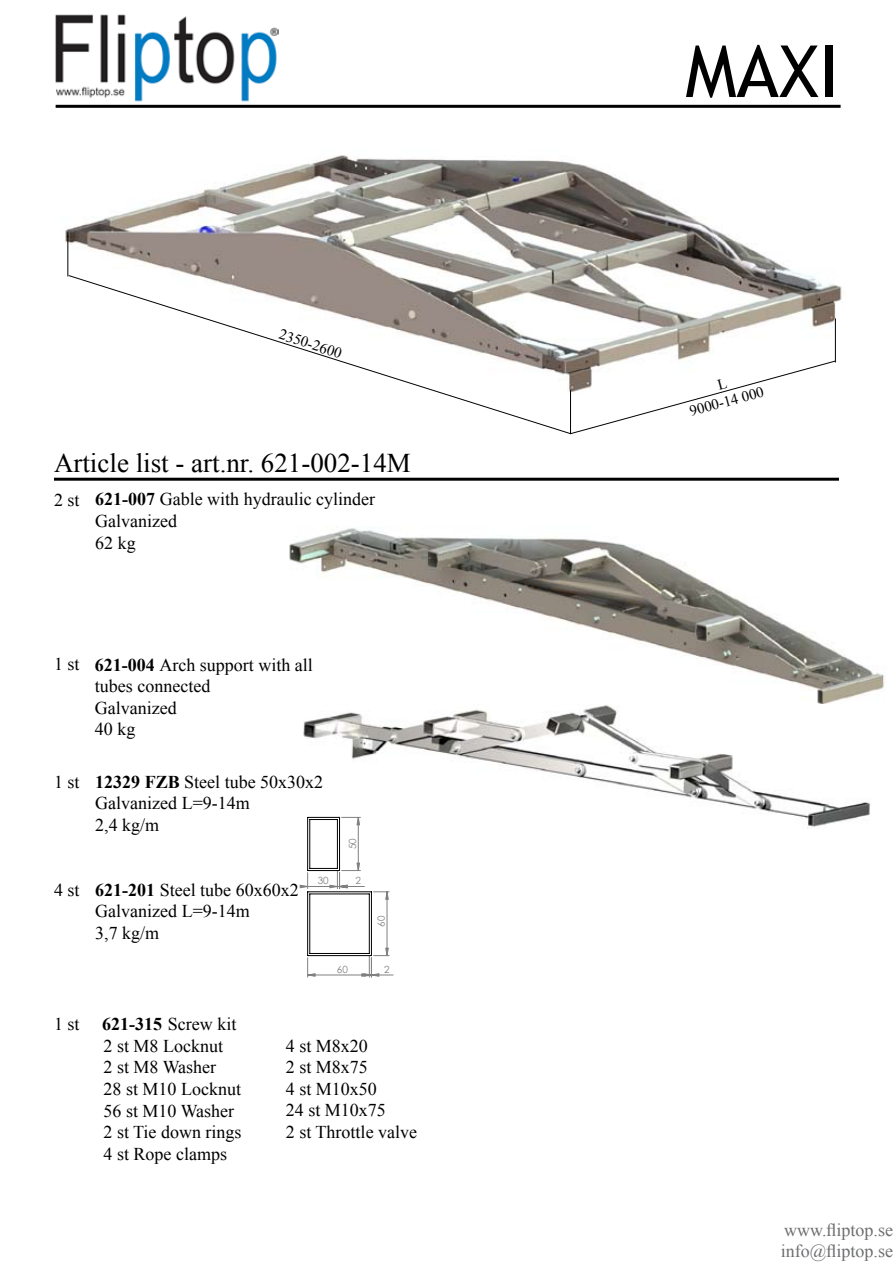
<style>
.page{position:relative;width:893px;height:1263px;background:#fff}
.page>*{position:absolute;margin:0;border:0;box-sizing:border-box;transform-origin:0 0}
.t1{font:72px "Trebuchet MS";color:#000}
.t2{font:27px "Times New Roman";color:#000}
.t3{font:18px/21.6px "Times New Roman";color:#000}
.t4{font:18px/21.6px "Times New Roman";color:#6d6e70}
.t5{font:15px/18px "Times New Roman";color:#000;text-align:center}
.t6{font:9.9px "Century Gothic";color:#808080}
.t7{font:9.9px "Century Gothic";color:#000;scale:.9 1}
.s1{font-weight:700}
</style>
<div class="page">
<img style="left:303px;top:705px;width:568px;height:123px">
<img style="left:65px;top:155px;width:777px;height:208px">
<img style="left:289px;top:528px;width:596px;height:176px">
<img style="left:55px;top:14px;width:224px;height:94px">
<hr style="left:56px;top:105px;width:785px;height:3px;background:#000">
<hr style="left:54px;top:478px;width:785px;height:3px;background:#000">
<hr style="left:68px;top:232px;width:1px;height:44px;background:#000">
<hr style="left:835px;top:318px;width:1px;height:44px;background:#000">
<svg style="left:68px;top:275px;width:503px;height:159px"></svg>
<svg style="left:570px;top:361px;width:265px;height:73px"></svg>
<hr style="left:617px;top:813px;width:1px;height:168px;background:#c0c0c0">
<hr style="left:297px;top:813px;width:97px;height:1px;background:#c0c0c0">
<hr style="left:297px;top:813px;width:1px;height:168px;background:#c0c0c0">
<hr style="left:297px;top:1262px;width:97px;height:1px;background:#c0c0c0">
<svg style="left:297px;top:813px;width:96px;height:164px"></svg>
<hr style="left:308px;top:817px;width:32px;height:1px;background:#000">
<hr style="left:339px;top:817px;width:1px;height:53px;background:#000">
<hr style="left:308px;top:870px;width:32px;height:1px;background:#000">
<hr style="left:307px;top:817px;width:1px;height:53px;background:#000">
<hr style="left:310px;top:894px;width:59px;height:1px;background:#000">
<hr style="left:309px;top:894px;width:1px;height:59px;background:#000">
<hr style="left:310px;top:953px;width:59px;height:1px;background:#000">
<hr style="left:308px;top:891px;width:63px;height:1px;background:#000">
<hr style="left:371px;top:892px;width:1px;height:63px;background:#000">
<hr style="left:308px;top:955px;width:63px;height:1px;background:#000">
<hr style="left:307px;top:892px;width:1px;height:63px;background:#000">
<hr style="left:369px;top:894px;width:1px;height:59px;background:#000">
<p class="t5" style="left:283px;top:325px;width:66px;rotate:18deg">2350-2600</p>
<h2 class="t2" style="left:54px;top:445px;width:358px">Article list - art.nr. 621-002-14M</h2>
<p class="t3" style="left:95px;top:488px;width:281px"><span class="s1">621-007</span> Gable with hydraulic cylinder<br>Galvanized<br>62 kg</p>
<p class="t3" style="left:54px;top:489px;width:27px">2 st</p>
<p class="t3" style="left:95px;top:653px;width:219px;text-indent:-41px">1 st <span class="s1">621-004</span> Arch support with all tubes connected<br>Galvanized<br>40 kg</p>
<p class="t3" style="left:54px;top:771px;width:27px">1 st</p>
<p class="t3" style="left:54px;top:879px;width:27px">4 st</p>
<p class="t3" style="left:95px;top:770px;width:230px"><span class="s1">12329 FZB</span> Steel tube 50x30x2<br>Galvanized L=9-14m<br>2,4 kg/m</p>
<p class="t6" style="left:346px;top:849px;width:12px;rotate:-90deg">50</p>
<p class="t3" style="left:95px;top:878px;width:205px"><span class="s1">621-201</span> Steel tube 60x60x2<br>Galvanized L=9-14m<br>3,7 kg/m</p>
<p class="t7" style="left:226px;top:892px;width:10px">C</p>
<p class="t6" style="left:318px;top:874px;width:12px">30</p>
<p class="t6" style="left:356px;top:874px;width:7px">2</p>
<p class="t6" style="left:337px;top:962px;width:12px">60</p>
<p class="t6" style="left:374px;top:927px;width:12px;rotate:-90deg">60</p>
<p class="t6" style="left:384px;top:962px;width:7px">2</p>
<p class="t3" style="left:104px;top:1013px;width:140px;text-indent:-50px">1 st <span class="s1">621-315</span> Screw kit<br>2 st M8 Locknut<br>2 st M8 Washer<br>28 st M10 Locknut<br>56 st M10 Washer<br>2 st Tie down rings<br>4 st Rope clamps</p>
<p class="t7" style="left:227px;top:1122px;width:6px">F</p>
<p class="t3" style="left:286px;top:1034px;width:133px">4 st M8x20<br>2 st M8x75<br>4 st M10x50<br>24 st M10x75<br>2 st Throttle valve</p>
<h1 class="t1" style="left:685px;top:29px;width:155px">MAXI</h1>
<p class="t5" style="left:683px;top:385px;width:78px;rotate:-15deg">L<br>9000-14 000</p>
<p class="t4" style="left:781px;top:1219px;width:114px">www.fliptop.se info@fliptop.se</p>
</div>
